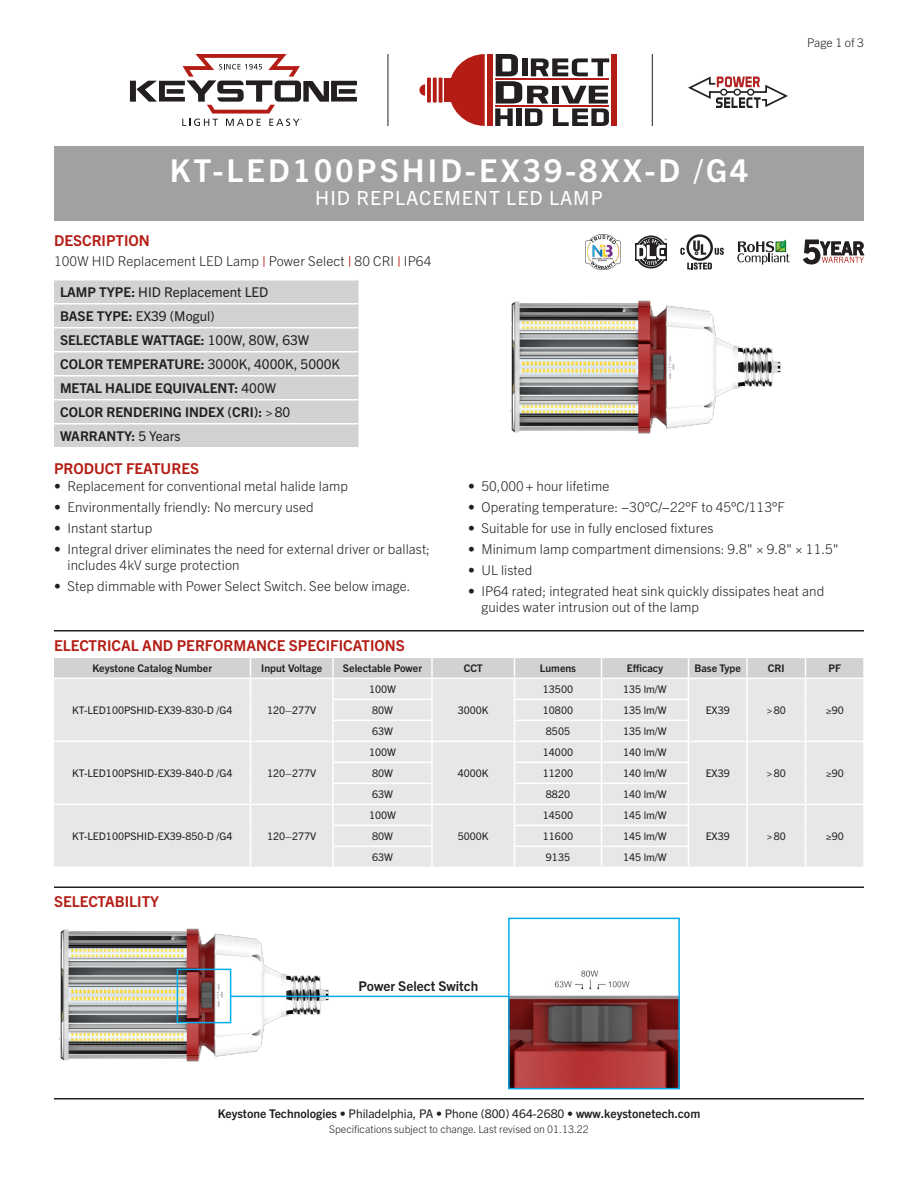
<style>
.page{position:relative;width:918px;height:1188px;background:#fff}
.page>*{position:absolute;margin:0;border:0;box-sizing:border-box;transform-origin:0 0}
.t1{font:700 31.5px "Trade Gothic Next LT Pro";letter-spacing:.1em;color:#fff}
.SubTitle{font:19.5px "Trade Gothic Next LT Pro";letter-spacing:.05em;color:#fff}
.Heading_01{font:700 15px "Trade Gothic Next LT Pro";color:#b41d15}
.Text_After_Descripti{font:300 13.5px/16.5px "Trade Gothic Next LT Pro";letter-spacing:.005em;color:#231f20}
.Table_Description{font:700 13.5px "Trade Gothic Next LT Pro";color:#231f20}
.Table_Description-2{font:13.5px "Trade Gothic Next LT Pro";color:#231f20}
.Heading_02{font:700 13.5px "Trade Gothic Next LT Pro";color:#231f20}
.t2{font:700 12px "Trade Gothic Next LT Pro";color:#231f20}
.Page{font:300 12px "Trade Gothic Next LT Pro";color:#231f20}
.Table_Text{font:10.5px "Trade Gothic Next LT Pro";color:#231f20}
.Table_Header{font:700 10.5px "Trade Gothic Next LT Pro";color:#231f20}
.Rev{font:300 10.5px "Trade Gothic Next LT Pro";color:#231f20}
.s1{font-weight:700;color:#b41d15}
.s2{font-weight:700}
.s3{font-weight:400}
</style>
<div class="page">
<div style="left:54px;top:146px;width:810px;height:74px;background:#a0a1a3"></div>
<div style="left:54px;top:280px;width:304px;height:167px;background:#d1d2d4"></div>
<hr style="left:54px;top:303px;width:304px;height:1px;background:#fff">
<hr style="left:54px;top:327px;width:304px;height:1px;background:#fff">
<hr style="left:54px;top:351px;width:304px;height:1px;background:#fff">
<hr style="left:54px;top:375px;width:304px;height:1px;background:#fff">
<hr style="left:54px;top:399px;width:304px;height:1px;background:#fff">
<hr style="left:54px;top:423px;width:304px;height:1px;background:#fff">
<hr style="left:54px;top:1098px;width:810px;height:2px;background:#231f20">
<hr style="left:54px;top:630px;width:810px;height:2px;background:#231f20">
<svg style="left:54px;top:658px;width:810px;height:209px;background:#e5e6e8"></svg>
<hr style="left:863px;top:846px;width:2px;height:21px;background:#fff">
<hr style="left:54px;top:886px;width:810px;height:2px;background:#231f20">
<img style="left:510px;top:300px;width:271px;height:134px">
<hr style="left:388px;top:54px;width:1px;height:72px;background:#231f20">
<hr style="left:652px;top:54px;width:1px;height:72px;background:#231f20">
<svg style="left:449px;top:54px;width:36px;height:72px"></svg>
<div style="left:487px;top:54px;width:6px;height:72px;background:#b41d15"></div>
<div style="left:612px;top:54px;width:5px;height:72px;background:#b41d15"></div>
<div style="left:444px;top:79px;width:7px;height:23px;background:#b41d15"></div>
<svg style="left:419px;top:84px;width:6px;height:12px"></svg>
<svg style="left:439px;top:78px;width:4px;height:25px"></svg>
<svg style="left:433px;top:78px;width:4px;height:25px"></svg>
<svg style="left:427px;top:78px;width:4px;height:25px"></svg>
<svg style="left:495px;top:54px;width:114px;height:72px"></svg>
<svg style="left:130px;top:54px;width:227px;height:72px"></svg>
<svg style="left:688px;top:76px;width:100px;height:32px"></svg>
<svg style="left:687px;top:262px;width:25px;height:8px"></svg>
<svg style="left:715px;top:248px;width:9px;height:7px"></svg>
<svg style="left:686px;top:234px;width:27px;height:27px"></svg>
<div style="left:689px;top:237px;width:21px;height:21px;background:#fff;border-radius:50%"></div>
<svg style="left:693px;top:241px;width:13px;height:14px"></svg>
<svg style="left:680px;top:248px;width:5px;height:7px"></svg>
<svg style="left:737px;top:239px;width:53px;height:26px"></svg>
<svg style="left:803px;top:240px;width:61px;height:24px"></svg>
<img style="left:586px;top:234px;width:35px;height:35px">
<svg style="left:635px;top:243px;width:2px;height:18px"></svg>
<svg style="left:637px;top:235px;width:30px;height:34px"></svg>
<img style="left:511px;top:970px;width:166px;height:116px">
<div style="left:508px;top:918px;width:172px;height:171px;border:2px solid #00aeef"></div>
<img style="left:59px;top:928px;width:277px;height:134px">
<div style="left:177px;top:969px;width:54px;height:54px;border:2px solid #00aeef"></div>
<hr style="left:231px;top:996px;width:277px;height:1px;background:#00aeef">
<p class="t1" style="left:170px;top:148px;width:580px">KT-LED100PSHID-EX39-8XX-D /G4</p>
<p class="SubTitle" style="left:315px;top:185px;width:289px">HID REPLACEMENT LED LAMP</p>
<p class="Heading_01" style="left:54px;top:230px;width:97px">DESCRIPTION</p>
<p class="Text_After_Descripti" style="left:54px;top:252px;width:379px">100W HID Replacement LED Lamp <span class="s1">|</span> Power Select <span class="s1">|</span> 80 CRI <span class="s1">|</span> IP64</p>
<p class="Table_Description-2" style="left:60px;top:283px;width:210px"><span class="s2">LAMP TYPE:</span> HID Replacement LED</p>
<p class="Table_Description-2" style="left:60px;top:307px;width:156px"><span class="s2">BASE TYPE:</span> EX39 (Mogul)</p>
<p class="Table_Description" style="left:60px;top:331px;width:251px">SELECTABLE WATTAGE: <span class="s3">100W, 80W, 63W</span></p>
<p class="Table_Description" style="left:60px;top:355px;width:282px">COLOR TEMPERATURE: <span class="s3">3000K, 4000K, 5000K</span></p>
<p class="Table_Description" style="left:60px;top:379px;width:218px">METAL HALIDE EQUIVALENT: <span class="s3">400W</span></p>
<p class="Table_Description" style="left:60px;top:403px;width:232px">COLOR RENDERING INDEX (CRI): <span class="s3">&gt;80</span></p>
<p class="Table_Description" style="left:60px;top:427px;width:122px">WARRANTY: <span class="s3">5 Years</span></p>
<p class="Page" style="left:807px;top:34px;width:58px">Page 1 of 3</p>
<p class="Heading_01" style="left:54px;top:458px;width:147px">PRODUCT FEATURES</p>
<p class="Text_After_Descripti" style="left:54px;top:477px;width:295px">• Replacement for conventional metal halide lamp</p>
<p class="Text_After_Descripti" style="left:54px;top:498px;width:261px">• Environmentally friendly: No mercury used</p>
<p class="Text_After_Descripti" style="left:54px;top:519px;width:100px">• Instant startup</p>
<p class="Text_After_Descripti" style="left:68px;top:540px;width:364px;text-indent:-14px">• Integral driver eliminates the need for external driver or ballast; includes 4kV surge protection</p>
<p class="Text_After_Descripti" style="left:54px;top:577px;width:358px">• Step dimmable with Power Select Switch. See below image.</p>
<p class="Text_After_Descripti" style="left:468px;top:477px;width:143px">• 50,000+ hour lifetime</p>
<p class="Text_After_Descripti" style="left:468px;top:498px;width:318px">• Operating temperature: <span class="s3">−</span>30°C/<span class="s3">−</span>22°F to 45°C/113°F</p>
<p class="Text_After_Descripti" style="left:468px;top:519px;width:247px">• Suitable for use in fully enclosed fixtures</p>
<p class="Text_After_Descripti" style="left:468px;top:540px;width:372px">• Minimum lamp compartment dimensions: 9.8" × 9.8" × 11.5"</p>
<p class="Text_After_Descripti" style="left:468px;top:561px;width:66px">• UL listed</p>
<p class="Text_After_Descripti" style="left:482px;top:582px;width:344px;text-indent:-14px">• IP64 rated; integrated heat sink quickly dissipates heat and guides water intrusion out of the lamp</p>
<p class="Heading_01" style="left:54px;top:635px;width:352px">ELECTRICAL AND PERFORMANCE SPECIFICATIONS</p>
<p class="Table_Header" style="left:92px;top:661px;width:121px">Keystone Catalog Number</p>
<p class="Table_Header" style="left:261px;top:661px;width:62px">Input Voltage</p>
<p class="Table_Header" style="left:343px;top:661px;width:81px">Selectable Power</p>
<p class="Table_Header" style="left:464px;top:661px;width:21px">CCT</p>
<p class="Table_Header" style="left:540px;top:661px;width:38px">Lumens</p>
<p class="Table_Header" style="left:627px;top:661px;width:38px">Efficacy</p>
<p class="Table_Header" style="left:694px;top:661px;width:48px">Base Type</p>
<p class="Table_Header" style="left:768px;top:661px;width:18px">CRI</p>
<p class="Table_Header" style="left:828px;top:661px;width:14px">PF</p>
<p class="Table_Text" style="left:72px;top:703px;width:162px">KT-LED100PSHID-EX39-830-D /G4</p>
<p class="Table_Text" style="left:267px;top:703px;width:51px">120–277V</p>
<p class="Table_Text" style="left:369px;top:682px;width:28px">100W</p>
<p class="Table_Text" style="left:543px;top:682px;width:32px">13500</p>
<p class="Table_Text" style="left:623px;top:682px;width:45px">135 lm/W</p>
<p class="Table_Text" style="left:372px;top:703px;width:22px">80W</p>
<p class="Table_Text" style="left:543px;top:703px;width:32px">10800</p>
<p class="Table_Text" style="left:623px;top:703px;width:45px">135 lm/W</p>
<p class="Table_Text" style="left:706px;top:703px;width:26px">EX39</p>
<p class="Table_Text" style="left:767px;top:703px;width:21px">&gt;80</p>
<p class="Table_Text" style="left:826px;top:703px;width:20px">≥90</p>
<p class="Table_Text" style="left:372px;top:724px;width:22px">63W</p>
<p class="Table_Text" style="left:546px;top:724px;width:26px">8505</p>
<p class="Table_Text" style="left:623px;top:724px;width:45px">135 lm/W</p>
<p class="Table_Text" style="left:458px;top:703px;width:32px">3000K</p>
<p class="Table_Text" style="left:72px;top:766px;width:162px">KT-LED100PSHID-EX39-840-D /G4</p>
<p class="Table_Text" style="left:267px;top:766px;width:51px">120–277V</p>
<p class="Table_Text" style="left:72px;top:829px;width:162px">KT-LED100PSHID-EX39-850-D /G4</p>
<p class="Table_Text" style="left:267px;top:829px;width:51px">120–277V</p>
<p class="Heading_01" style="left:54px;top:891px;width:107px">SELECTABILITY</p>
<p class="Table_Text" style="left:369px;top:745px;width:28px">100W</p>
<p class="Table_Text" style="left:543px;top:745px;width:32px">14000</p>
<p class="Table_Text" style="left:623px;top:745px;width:45px">140 lm/W</p>
<p class="Table_Text" style="left:372px;top:766px;width:22px">80W</p>
<p class="Table_Text" style="left:543px;top:766px;width:32px">11200</p>
<p class="Table_Text" style="left:623px;top:766px;width:45px">140 lm/W</p>
<p class="Table_Text" style="left:706px;top:766px;width:26px">EX39</p>
<p class="Table_Text" style="left:767px;top:766px;width:21px">&gt;80</p>
<p class="Table_Text" style="left:826px;top:766px;width:20px">≥90</p>
<p class="Table_Text" style="left:372px;top:787px;width:22px">63W</p>
<p class="Table_Text" style="left:546px;top:787px;width:26px">8820</p>
<p class="Table_Text" style="left:623px;top:787px;width:45px">140 lm/W</p>
<p class="Table_Text" style="left:458px;top:766px;width:32px">4000K</p>
<p class="Table_Text" style="left:369px;top:808px;width:28px">100W</p>
<p class="Table_Text" style="left:543px;top:808px;width:32px">14500</p>
<p class="Table_Text" style="left:623px;top:808px;width:45px">145 lm/W</p>
<p class="Table_Text" style="left:372px;top:829px;width:22px">80W</p>
<p class="Table_Text" style="left:543px;top:829px;width:32px">11600</p>
<p class="Table_Text" style="left:623px;top:829px;width:45px">145 lm/W</p>
<p class="Table_Text" style="left:706px;top:829px;width:26px">EX39</p>
<p class="Table_Text" style="left:767px;top:829px;width:21px">&gt;80</p>
<p class="Table_Text" style="left:826px;top:829px;width:20px">≥90</p>
<p class="Table_Text" style="left:372px;top:850px;width:22px">63W</p>
<p class="Table_Text" style="left:546px;top:850px;width:26px">9135</p>
<p class="Table_Text" style="left:623px;top:850px;width:45px">145 lm/W</p>
<p class="Table_Text" style="left:458px;top:829px;width:32px">5000K</p>
<p class="Heading_02" style="left:359px;top:977px;width:121px">Power Select Switch</p>
<p class="t2" style="left:218px;top:1105px;width:484px">Keystone Technologies <span class="s3">• Philadelphia, PA • Phone (800) 464-2680 •</span> www.keystonetech.com</p>
<p class="Rev" style="left:329px;top:1122px;width:261px">Specifications subject to change. Last revised on 01.13.22</p>
</div>
